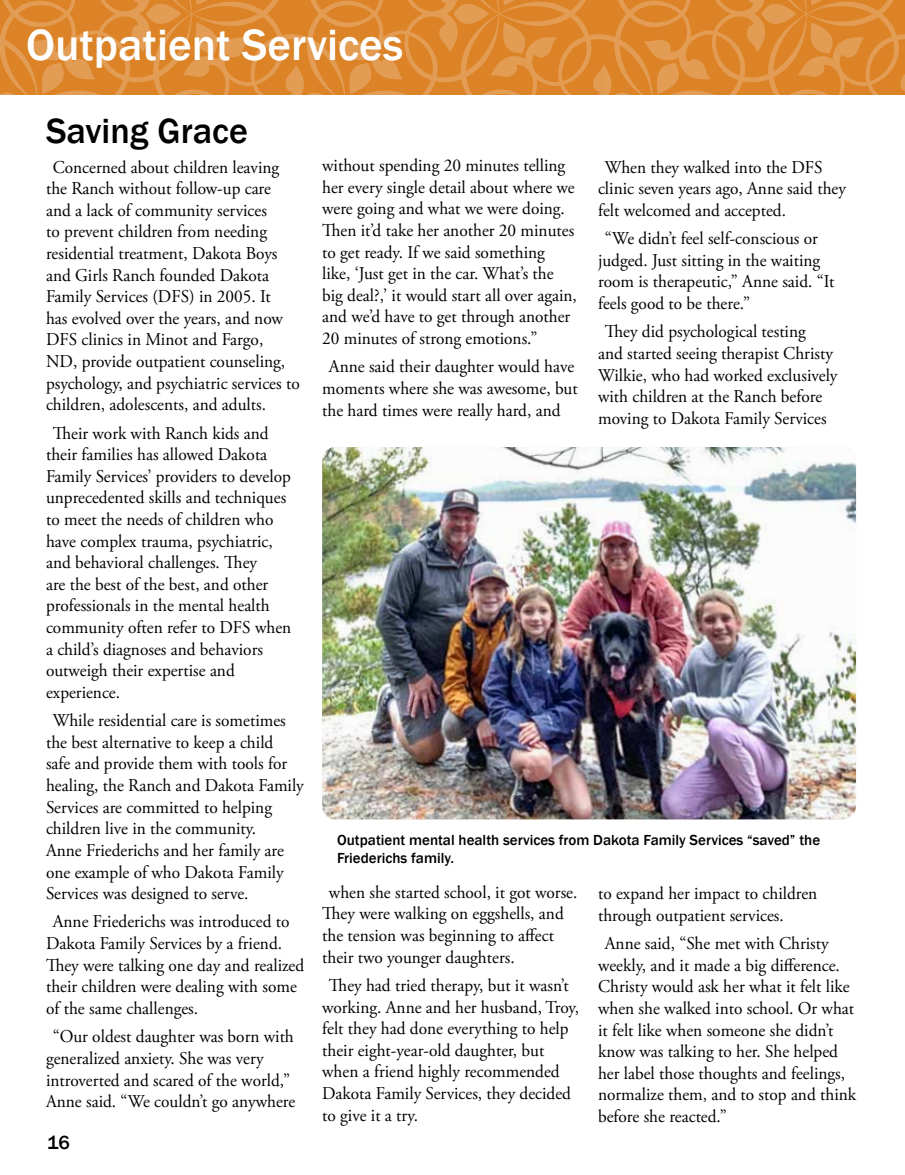
<style>
.page{position:relative;width:905px;height:1175px;background:#fff}
.page>*{position:absolute;margin:0;border:0;box-sizing:border-box;transform-origin:0 0}
.t1{font:500 45px "Franklin Gothic";color:#fff}
.t2{font:500 36px "Franklin Gothic";color:#000}
.t3{font:500 19.5px "Franklin Gothic";color:#000}
.t4{font:18px/21.6px "Adobe Garamond Pro";color:#000;scale:.96 1}
.t5{font:500 15px/18px "Franklin Gothic";color:#000}
</style>
<div class="page">
<img style="left:322px;top:447px;width:534px;height:372px">
<svg style="left:0;top:0;width:601px;height:95px;background:#de8a34"></svg>
<svg style="left:500px;top:0;width:27px;height:5px"></svg>
<svg style="left:500px;top:22px;width:27px;height:32px"></svg>
<svg style="left:346px;top:63px;width:28px;height:31px"></svg>
<svg style="left:453px;top:0;width:36px;height:30px"></svg>
<svg style="left:193px;top:0;width:27px;height:5px"></svg>
<svg style="left:193px;top:22px;width:27px;height:32px"></svg>
<svg style="left:39px;top:63px;width:27px;height:31px"></svg>
<svg style="left:146px;top:0;width:36px;height:30px"></svg>
<svg style="left:299px;top:87px;width:36px;height:8px"></svg>
<svg style="left:0;top:87px;width:28px;height:8px"></svg>
<svg style="left:601px;top:0;width:304px;height:95px;background:#de8b35"></svg>
<h1 class="t1" style="left:26px;top:17px;width:378px">Outpatient Services</h1>
<h2 class="t2" style="left:46px;top:109px;width:203px">Saving Grace</h2>
<p class="t4" style="left:46px;top:157px;width:266px;text-indent:7px">Concerned about children leaving the Ranch without follow-up care and a lack of community services<br>to prevent children from needing residential treatment, Dakota Boys and Girls Ranch founded Dakota Family Services (DFS) in 2005. It<br>has evolved over the years, and now DFS clinics in Minot and Fargo,<br>ND, provide outpatient counseling, psychology, and psychiatric services to children, adolescents, and adults.</p>
<p class="t4" style="left:46px;top:423px;width:257px;text-indent:7px">Their work with Ranch kids and their families has allowed Dakota<br>Family Services’ providers to develop unprecedented skills and techniques to meet the needs of children who have complex trauma, psychiatric, and behavioral challenges. They<br>are the best of the best, and other professionals in the mental health community often refer to DFS when a child’s diagnoses and behaviors outweigh their expertise and experience.</p>
<p class="t4" style="left:46px;top:710px;width:270px;text-indent:7px">While residential care is sometimes the best alternative to keep a child<br>safe and provide them with tools for healing, the Ranch and Dakota Family Services are committed to helping children live in the community.<br>Anne Friederichs and her family are one example of who Dakota Family Services was designed to serve.</p>
<p class="t4" style="left:46px;top:911px;width:270px;text-indent:7px">Anne Friederichs was introduced to Dakota Family Services by a friend.<br>They were talking one day and realized their children were dealing with some of the same challenges.</p>
<p class="t4" style="left:46px;top:1026px;width:261px;text-indent:7px">“Our oldest daughter was born with generalized anxiety. She was very introverted and scared of the world,” Anne said. “We couldn’t go anywhere</p>
<p class="t3" style="left:47px;top:1130px;width:24px">16</p>
<p class="t4" style="left:322px;top:155px;width:267px">without spending 20 minutes telling her every single detail about where we were going and what we were doing.<br>Then it’d take her another 20 minutes to get ready. If we said something like, ‘Just get in the car. What’s the big deal?,’ it would start all over again, and we’d have to get through another 20 minutes of strong emotions.”</p>
<p class="t4" style="left:322px;top:356px;width:268px;text-indent:7px">Anne said their daughter would have moments where she was awesome, but the hard times were really hard, and</p>
<p class="t4" style="left:598px;top:157px;width:260px;text-indent:7px">When they walked into the DFS clinic seven years ago, Anne said they felt welcomed and accepted.</p>
<p class="t4" style="left:598px;top:228px;width:248px;text-indent:7px">“We didn’t feel self-conscious or judged. Just sitting in the waiting room is therapeutic,” Anne said. “It feels good to be there.”</p>
<p class="t4" style="left:598px;top:321px;width:251px;text-indent:7px">They did psychological testing<br>and started seeing therapist Christy Wilkie, who had worked exclusively with children at the Ranch before moving to Dakota Family Services</p>
<p class="t5" style="left:337px;top:831px;width:484px">Outpatient mental health services from Dakota Family Services “saved” the<br>Friederichs family.</p>
<p class="t4" style="left:322px;top:882px;width:267px;text-indent:7px">when she started school, it got worse.<br>They were walking on eggshells, and the tension was beginning to affect their two younger daughters.</p>
<p class="t4" style="left:322px;top:975px;width:269px;text-indent:7px">They had tried therapy, but it wasn’t working. Anne and her husband, Troy, felt they had done everything to help their eight-year-old daughter, but when a friend highly recommended Dakota Family Services, they decided to give it a try.</p>
<p class="t4" style="left:598px;top:883px;width:230px">to expand her impact to children through outpatient services.</p>
<p class="t4" style="left:598px;top:933px;width:270px;text-indent:7px">Anne said, “She met with Christy weekly, and it made a big difference.<br>Christy would ask her what it felt like when she walked into school. Or what it felt like when someone she didn’t know was talking to her. She helped her label those thoughts and feelings, normalize them, and to stop and think before she reacted.”</p>
</div>
